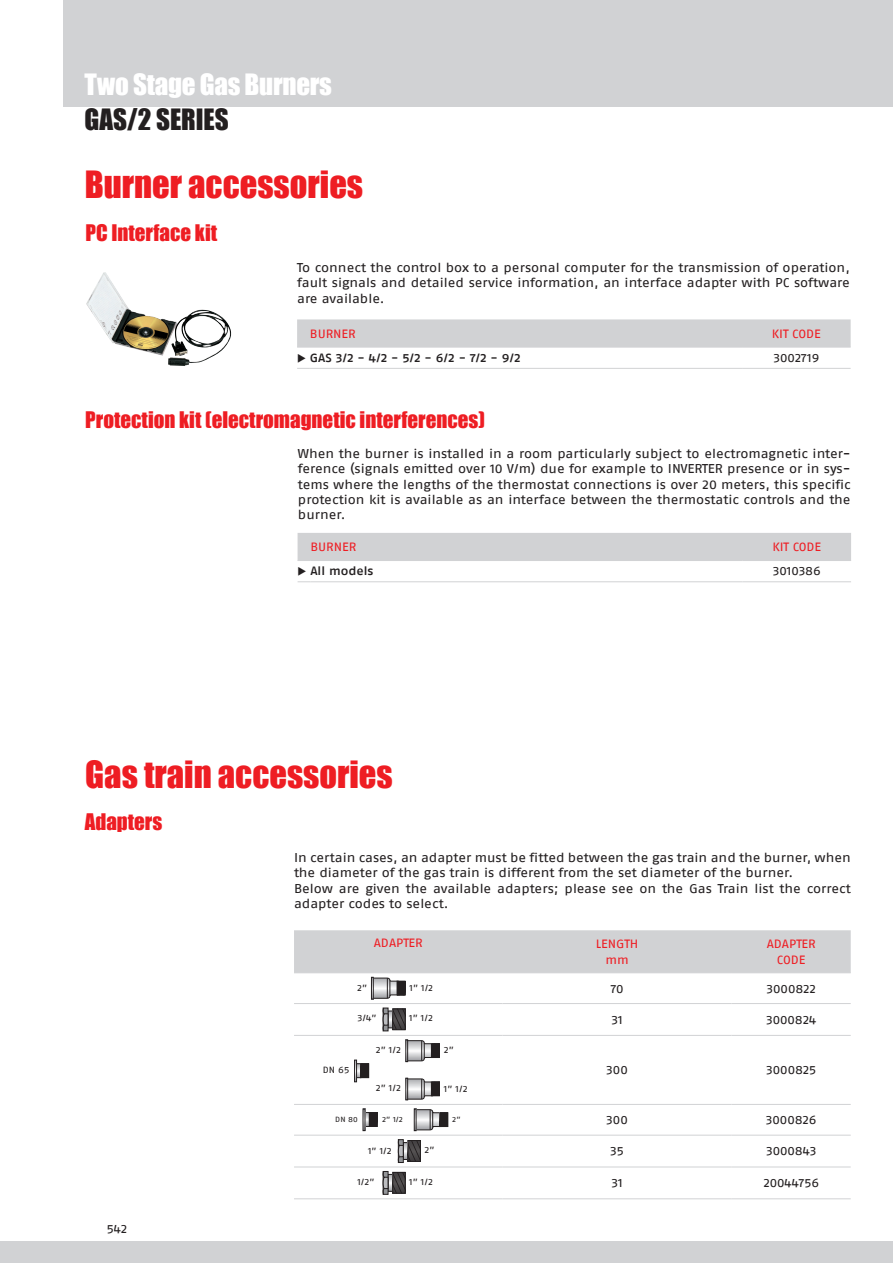
<style>
.page{position:relative;width:893px;height:1263px;background:#fff}
.page>*{position:absolute;margin:0;border:0;box-sizing:border-box;transform-origin:0 0}
.SOTTOtitolo{font:34.5px "Impact";color:#ee1d23}
.TITOLO{font:27px "Impact";letter-spacing:-.01em;color:#fff}
.NOME_prodotto_grigio{font:27px "Impact";color:#231f20}
.ARGOMENTI{font:21px "Impact";color:#ee1d23}
.TESTI_Accessori{font:12.75px/15.3px "Fago Ex Lf";letter-spacing:-.005em;color:#231f20}
.TESTI_tabella_Access{font:12px "Fago Ex Lf";color:#231f20}
.TESTATA_tabella_Acce{font:12px "Fago Ex Lf";color:#ee1d23}
.TESTI_tabella_Access-2{font:500 12px "Fago Ex Lf";color:#231f20}
.t1{font:9px "Fago Ex Lf";color:#231f20}
.t2{font:7.5px "Fago Ex Lf";color:#231f20}
</style>
<div class="page">
<div style="left:64px;top:0;width:829px;height:106px;background:#d1d2d4"></div>
<div style="left:0;top:1242px;width:893px;height:21px;background:#d1d2d4"></div>
<hr style="left:294px;top:1003px;width:208px;height:1px;background:#d1d2d4">
<hr style="left:502px;top:1003px;width:230px;height:1px;background:#d1d2d4">
<hr style="left:732px;top:1003px;width:119px;height:1px;background:#d1d2d4">
<hr style="left:294px;top:1035px;width:208px;height:1px;background:#d1d2d4">
<hr style="left:502px;top:1035px;width:230px;height:1px;background:#d1d2d4">
<hr style="left:732px;top:1035px;width:119px;height:1px;background:#d1d2d4">
<hr style="left:294px;top:1104px;width:208px;height:1px;background:#d1d2d4">
<hr style="left:502px;top:1104px;width:230px;height:1px;background:#d1d2d4">
<hr style="left:732px;top:1104px;width:119px;height:1px;background:#d1d2d4">
<hr style="left:294px;top:1135px;width:208px;height:1px;background:#d1d2d4">
<hr style="left:502px;top:1135px;width:230px;height:1px;background:#d1d2d4">
<hr style="left:732px;top:1135px;width:119px;height:1px;background:#d1d2d4">
<hr style="left:294px;top:1166px;width:208px;height:1px;background:#d1d2d4">
<hr style="left:502px;top:1166px;width:230px;height:1px;background:#d1d2d4">
<hr style="left:732px;top:1166px;width:119px;height:1px;background:#d1d2d4">
<hr style="left:294px;top:1198px;width:208px;height:1px;background:#d1d2d4">
<hr style="left:502px;top:1198px;width:230px;height:1px;background:#d1d2d4">
<hr style="left:732px;top:1198px;width:119px;height:1px;background:#d1d2d4">
<svg style="left:294px;top:930px;width:557px;height:69px"></svg>
<div style="left:371px;top:977px;width:2px;height:22px;border:1px solid #231f20"></div>
<svg style="left:383px;top:1007px;width:22px;height:24px"></svg>
<div style="left:360px;top:1063px;width:9px;height:15px;border:1px solid #231f20"></div>
<svg style="left:357px;top:1065px;width:2px;height:11px"></svg>
<div style="left:355px;top:1063px;width:6px;height:15px;border:1px solid #231f20"></div>
<div style="left:354px;top:1060px;width:3px;height:22px;border:1px solid #231f20"></div>
<svg style="left:361px;top:1064px;width:8px;height:14px"></svg>
<div style="left:431px;top:1043px;width:9px;height:15px;border:1px solid #231f20"></div>
<svg style="left:408px;top:1040px;width:31px;height:21px"></svg>
<div style="left:406px;top:1040px;width:2px;height:22px;border:1px solid #231f20"></div>
<div style="left:431px;top:1082px;width:9px;height:14px;border:1px solid #231f20"></div>
<svg style="left:408px;top:1078px;width:31px;height:21px"></svg>
<div style="left:406px;top:1078px;width:2px;height:22px;border:1px solid #231f20"></div>
<div style="left:369px;top:1112px;width:8px;height:15px;border:1px solid #231f20"></div>
<svg style="left:369px;top:1112px;width:8px;height:14px"></svg>
<svg style="left:416px;top:1109px;width:32px;height:21px"></svg>
<div style="left:414px;top:1109px;width:2px;height:22px;border:1px solid #231f20"></div>
<div style="left:408px;top:1140px;width:13px;height:21px;border:1px solid #231f20"></div>
<svg style="left:398px;top:1139px;width:22px;height:24px"></svg>
<svg style="left:383px;top:1171px;width:22px;height:24px"></svg>
<div style="left:298px;top:533px;width:553px;height:28px;background:#d1d2d4"></div>
<hr style="left:310px;top:560px;width:432px;height:1px;background:#d1d2d4">
<hr style="left:742px;top:560px;width:109px;height:1px;background:#d1d2d4">
<hr style="left:310px;top:581px;width:432px;height:1px;background:#d1d2d4">
<hr style="left:742px;top:581px;width:109px;height:1px;background:#d1d2d4">
<svg style="left:297px;top:368px;width:13px;height:1px"></svg>
<hr style="left:310px;top:368px;width:432px;height:1px;background:#d1d2d4">
<hr style="left:742px;top:368px;width:109px;height:1px;background:#d1d2d4">
<img style="left:86px;top:272px;width:146px;height:94px">
<svg style="left:298px;top:581px;width:12px;height:1px"></svg>
<div style="left:297px;top:319px;width:554px;height:29px;background:#d1d2d4"></div>
<p class="TITOLO" style="left:85px;top:64px;width:249px">Two Stage Gas Burners</p>
<p class="NOME_prodotto_grigio" style="left:85px;top:98px;width:146px">GAS/2 SERIES</p>
<p class="SOTTOtitolo" style="left:85px;top:158px;width:280px">Burner accessories</p>
<p class="ARGOMENTI" style="left:86px;top:216px;width:133px">PC Interface kit</p>
<p class="TESTI_Accessori" style="left:297px;top:260px;width:554px;text-align:justify">To connect the control box to a personal computer for the transmission of operation, fault signals and detailed service information, an interface adapter with PC software are available.</p>
<p class="TESTATA_tabella_Acce" style="left:310px;top:326px;width:47px">BURNER</p>
<p class="TESTATA_tabella_Acce" style="left:772px;top:326px;width:50px">KIT CODE</p>
<p class="TESTI_tabella_Access-2" style="left:310px;top:351px;width:212px">GAS 3/2 - 4/2 - 5/2 - 6/2 - 7/2 - 9/2</p>
<p class="TESTI_tabella_Access" style="left:773px;top:351px;width:48px">3002719</p>
<p class="ARGOMENTI" style="left:85px;top:403px;width:401px">Protection kit (electromagnetic interferences)</p>
<p class="TESTI_Accessori" style="left:298px;top:446px;width:554px;text-align:justify">When the burner is installed in a room particularly subject to electromagnetic inter&shy;ference (signals emitted over 10 V/m) due for example to INVERTER presence or in sys&shy;tems where the lengths of the thermostat connections is over 20 meters, this specific protection kit is available as an interface between the thermostatic controls and the burner.</p>
<p class="TESTATA_tabella_Acce" style="left:310px;top:540px;width:47px">BURNER</p>
<p class="TESTATA_tabella_Acce" style="left:772px;top:540px;width:50px">KIT CODE</p>
<p class="TESTI_tabella_Access-2" style="left:310px;top:564px;width:65px">All models</p>
<p class="TESTI_tabella_Access" style="left:773px;top:564px;width:50px">3010386</p>
<p class="SOTTOtitolo" style="left:85px;top:748px;width:309px">Gas train accessories</p>
<p class="ARGOMENTI" style="left:85px;top:805px;width:79px">Adapters</p>
<p class="TESTI_tabella_Access" style="left:107px;top:1222px;width:22px">542</p>
<p class="TESTI_Accessori" style="left:294px;top:850px;width:558px">In certain cases, an adapter must be fitted between the gas train and the burner, when the diameter of the gas train is different from the set diameter of the burner.</p>
<p class="TESTI_Accessori" style="left:294px;top:880px;width:558px">Below are given the available adapters; please see on the Gas Train list the correct adapter codes to select.</p>
<p class="TESTATA_tabella_Acce" style="left:374px;top:936px;width:50px">ADAPTER</p>
<p class="TESTATA_tabella_Acce" style="left:596px;top:936px;width:44px">LENGTH</p>
<p class="TESTATA_tabella_Acce" style="left:605px;top:953px;width:25px">mm</p>
<p class="TESTATA_tabella_Acce" style="left:767px;top:936px;width:50px">ADAPTER</p>
<p class="TESTATA_tabella_Acce" style="left:777px;top:953px;width:30px">CODE</p>
<p class="t1" style="left:323px;top:1065px;width:28px">DN 65</p>
<p class="t1" style="left:357px;top:982px;width:11px">2”</p>
<p class="t1" style="left:409px;top:982px;width:25px">1” 1/2</p>
<p class="TESTI_tabella_Access" style="left:610px;top:981px;width:15px">70</p>
<p class="TESTI_tabella_Access" style="left:766px;top:981px;width:51px">3000822</p>
<p class="t1" style="left:357px;top:1013px;width:21px">3/4”</p>
<p class="t1" style="left:409px;top:1013px;width:25px">1” 1/2</p>
<p class="TESTI_tabella_Access" style="left:611px;top:1012px;width:13px">31</p>
<p class="TESTI_tabella_Access" style="left:766px;top:1012px;width:52px">3000824</p>
<p class="t1" style="left:376px;top:1044px;width:26px">2” 1/2</p>
<p class="t1" style="left:444px;top:1044px;width:11px">2”</p>
<p class="t1" style="left:376px;top:1083px;width:26px">2” 1/2</p>
<p class="t1" style="left:444px;top:1083px;width:25px">1” 1/2</p>
<p class="TESTI_tabella_Access" style="left:606px;top:1063px;width:23px">300</p>
<p class="TESTI_tabella_Access" style="left:766px;top:1063px;width:52px">3000825</p>
<p class="t2" style="left:335px;top:1115px;width:24px">DN 80</p>
<p class="t2" style="left:382px;top:1115px;width:22px">2” 1/2</p>
<p class="t2" style="left:452px;top:1115px;width:10px">2”</p>
<p class="TESTI_tabella_Access" style="left:606px;top:1113px;width:23px">300</p>
<p class="TESTI_tabella_Access" style="left:766px;top:1113px;width:52px">3000826</p>
<p class="t1" style="left:368px;top:1145px;width:25px">1” 1/2</p>
<p class="t1" style="left:424px;top:1145px;width:11px">2”</p>
<p class="TESTI_tabella_Access" style="left:610px;top:1144px;width:15px">35</p>
<p class="TESTI_tabella_Access" style="left:766px;top:1144px;width:52px">3000843</p>
<p class="t1" style="left:357px;top:1176px;width:19px">1/2”</p>
<p class="t1" style="left:409px;top:1176px;width:25px">1” 1/2</p>
<p class="TESTI_tabella_Access" style="left:611px;top:1176px;width:13px">31</p>
<p class="TESTI_tabella_Access" style="left:763px;top:1176px;width:57px">20044756</p>
</div>
